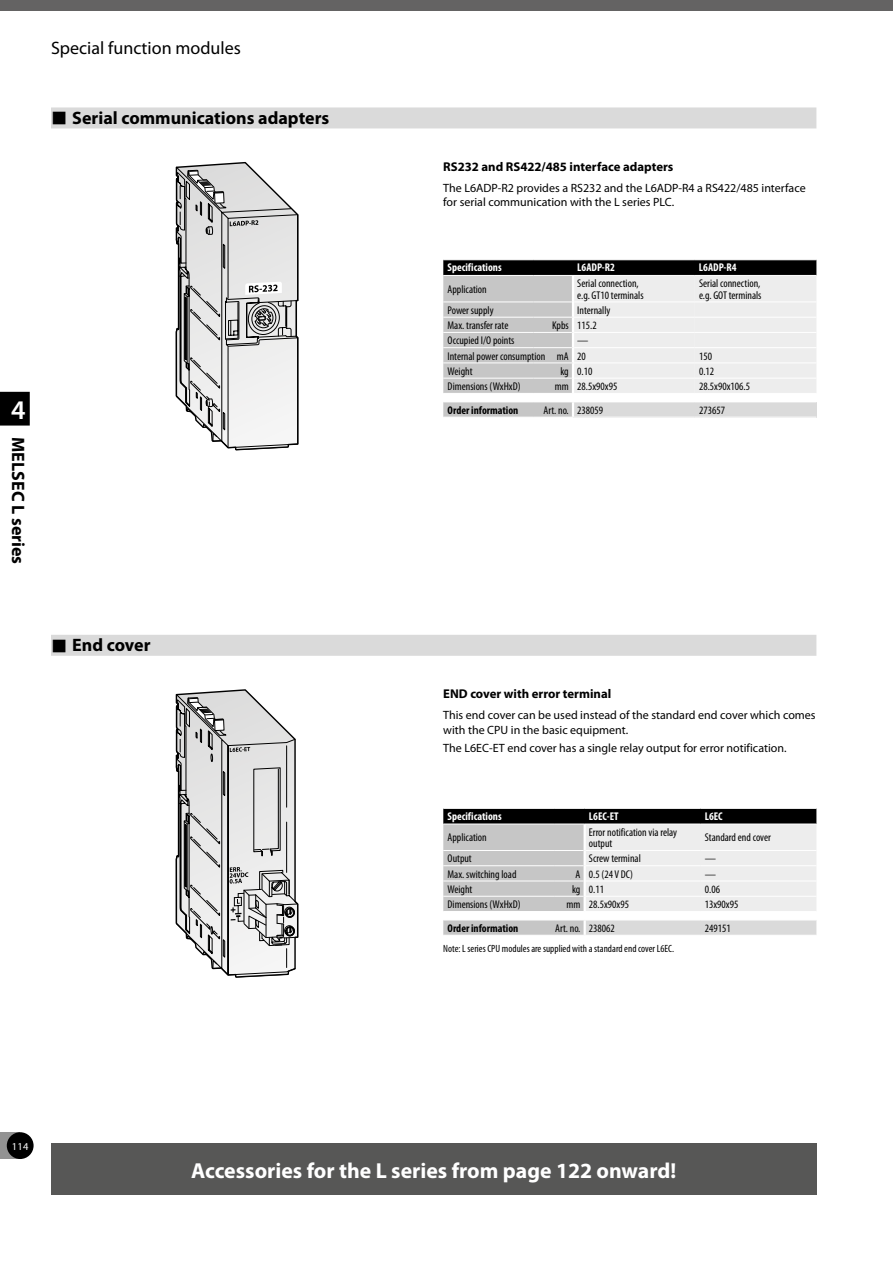
<style>
.page{position:relative;width:893px;height:1263px;background:#fff}
.page>*{position:absolute;margin:0;border:0;box-sizing:border-box;transform-origin:0 0}
.t1{font:600 27px "Myriad Pro";color:#fff}
.t2{font:700 21.75px "Myriad Pro";color:#fff}
.t3{font:700 18px "Myriad Pro";color:#000}
.t4{font:18px "Myriad Pro";color:#000}
.t5{font:700 12.75px "Myriad Pro";color:#000}
.t6{font:12px/14.4px "Myriad Pro";color:#000}
.t7{font:condensed 11.25px/11.2px "Myriad Pro";color:#000}
.t8{font:700 condensed 11.25px "Myriad Pro";color:#fff}
.t9{font:700 condensed 11.25px "Myriad Pro";color:#000}
.t10{font:condensed 10.5px "Myriad Pro";color:#000}
.t11{font:10.5px "Myriad Pro";color:#fff}
</style>
<div class="page">
<div style="left:0;top:0;width:893px;height:10px;background:#646363"></div>
<div style="left:0;top:1132px;width:20px;height:27px;background:#929292"></div>
<div style="left:7px;top:1132px;width:27px;height:27px;background:#000;border-radius:50%"></div>
<div style="left:0;top:392px;width:30px;height:34px;background:#000"></div>
<div style="left:51px;top:107px;width:765px;height:21px;background:#dadada"></div>
<svg style="left:175px;top:162px;width:124px;height:288px"></svg>
<svg style="left:443px;top:260px;width:373px;height:157px;background:#ccc"></svg>
<hr style="left:443px;top:393px;width:91px;height:1px;background:#fff">
<hr style="left:534px;top:393px;width:39px;height:1px;background:#fff">
<hr style="left:573px;top:393px;width:122px;height:1px;background:#fff">
<hr style="left:695px;top:393px;width:121px;height:1px;background:#fff">
<hr style="left:443px;top:401px;width:91px;height:1px;background:#fff">
<hr style="left:534px;top:401px;width:39px;height:1px;background:#fff">
<hr style="left:573px;top:401px;width:122px;height:1px;background:#fff">
<hr style="left:695px;top:401px;width:121px;height:1px;background:#fff">
<div style="left:51px;top:635px;width:765px;height:21px;background:#dadada"></div>
<svg style="left:175px;top:689px;width:124px;height:289px"></svg>
<svg style="left:443px;top:808px;width:373px;height:127px;background:#c6c6c6"></svg>
<hr style="left:443px;top:911px;width:112px;height:1px;background:#fff">
<hr style="left:555px;top:911px;width:30px;height:1px;background:#fff">
<hr style="left:585px;top:911px;width:116px;height:1px;background:#fff">
<hr style="left:701px;top:911px;width:115px;height:1px;background:#fff">
<hr style="left:443px;top:919px;width:112px;height:1px;background:#fff">
<hr style="left:555px;top:919px;width:30px;height:1px;background:#fff">
<hr style="left:585px;top:919px;width:116px;height:1px;background:#fff">
<hr style="left:701px;top:919px;width:115px;height:1px;background:#fff">
<div style="left:51px;top:1144px;width:765px;height:51px;background:#575756"></div>
<h3 class="t4" style="left:51px;top:37px;width:191px">Special function modules</h3>
<h3 class="t3" style="left:72px;top:106px;width:259px">Serial communications adapters</h3>
<h1 class="t1" style="left:11px;top:393px;width:16px">4</h1>
<h3 class="t3" style="left:30px;top:437px;width:128px;rotate:90deg">MELSEC L series</h3>
<h3 class="t3" style="left:72px;top:633px;width:80px">End cover</h3>
<p class="t5" style="left:443px;top:159px;width:232px">RS232 and RS422/485 interface adapters</p>
<p class="t6" style="left:443px;top:181px;width:364px">The L6ADP-R2 provides a RS232 and the L6ADP-R4 a RS422/485 interface for serial communication with the L series PLC.</p>
<p class="t8" style="left:448px;top:260px;width:56px">Specifications</p>
<p class="t8" style="left:577px;top:260px;width:39px">L6ADP-R2</p>
<p class="t8" style="left:699px;top:260px;width:39px">L6ADP-R4</p>
<p class="t7" style="left:448px;top:283px;width:41px">Application</p>
<p class="t7" style="left:577px;top:278px;width:68px">Serial connection, e.g. GT10 terminals</p>
<p class="t7" style="left:699px;top:278px;width:64px">Serial connection, e.g. GOT terminals</p>
<p class="t7" style="left:448px;top:304px;width:48px">Power supply</p>
<p class="t7" style="left:577px;top:304px;width:35px">Internally</p>
<p class="t7" style="left:448px;top:320px;width:62px">Max. transfer rate</p>
<p class="t7" style="left:552px;top:320px;width:46px">Kpbs 115.2</p>
<p class="t7" style="left:448px;top:335px;width:68px">Occupied I/O points</p>
<p class="t7" style="left:448px;top:333px;width:142px;line-height:15.3px;text-align:right">—<br>Internal power consumption mA 20</p>
<p class="t7" style="left:699px;top:350px;width:14px">150</p>
<p class="t7" style="left:448px;top:365px;width:26px">Weight</p>
<p class="t7" style="left:560px;top:365px;width:33px">kg 0.10</p>
<p class="t7" style="left:699px;top:365px;width:17px">0.12</p>
<p class="t7" style="left:448px;top:380px;width:74px">Dimensions (WxHxD)</p>
<p class="t7" style="left:555px;top:380px;width:64px">mm 28.5x90x95</p>
<p class="t7" style="left:699px;top:380px;width:52px">28.5x90x106.5</p>
<p class="t9" style="left:448px;top:403px;width:72px">Order information</p>
<p class="t7" style="left:544px;top:404px;width:61px">Art. no. 238059</p>
<p class="t7" style="left:699px;top:404px;width:27px">273657</p>
<p class="t5" style="left:443px;top:686px;width:169px">END cover with error terminal</p>
<p class="t6" style="left:443px;top:708px;width:374px">This end cover can be used instead of the standard end cover which comes with the CPU in the basic equipment.</p>
<p class="t6" style="left:443px;top:741px;width:345px">The L6EC-ET end cover has a single relay output for error notification.</p>
<p class="t8" style="left:448px;top:809px;width:56px">Specifications</p>
<p class="t8" style="left:589px;top:809px;width:31px">L6EC-ET</p>
<p class="t8" style="left:705px;top:809px;width:19px">L6EC</p>
<p class="t7" style="left:448px;top:832px;width:41px">Application</p>
<p class="t7" style="left:589px;top:826px;width:90px">Error notification via relay output</p>
<p class="t7" style="left:705px;top:832px;width:68px">Standard end cover</p>
<p class="t7" style="left:448px;top:853px;width:26px">Output</p>
<p class="t7" style="left:589px;top:853px;width:53px">Screw terminal</p>
<p class="t7" style="left:705px;top:853px;width:13px">—</p>
<p class="t7" style="left:448px;top:868px;width:70px">Max. switching load</p>
<p class="t7" style="left:575px;top:868px;width:59px">A 0.5 (24 V DC)</p>
<p class="t7" style="left:705px;top:868px;width:13px">—</p>
<p class="t7" style="left:448px;top:883px;width:26px">Weight</p>
<p class="t7" style="left:572px;top:883px;width:33px">kg 0.11</p>
<p class="t7" style="left:705px;top:883px;width:17px">0.06</p>
<p class="t7" style="left:448px;top:898px;width:74px">Dimensions (WxHxD)</p>
<p class="t7" style="left:566px;top:898px;width:64px">mm 28.5x90x95</p>
<p class="t7" style="left:705px;top:898px;width:35px">13x90x95</p>
<p class="t9" style="left:448px;top:921px;width:72px">Order information</p>
<p class="t7" style="left:555px;top:922px;width:61px">Art. no. 238062</p>
<p class="t7" style="left:705px;top:922px;width:27px">249151</p>
<p class="t10" style="left:443px;top:942px;width:232px">Note: L series CPU modules are supplied with a standard end cover L6EC.</p>
<p class="t11" style="left:12px;top:1139px;width:18px">114</p>
<h2 class="t2" style="left:191px;top:1156px;width:487px">Accessories for the L series from page 122 onward!</h2>
</div>
